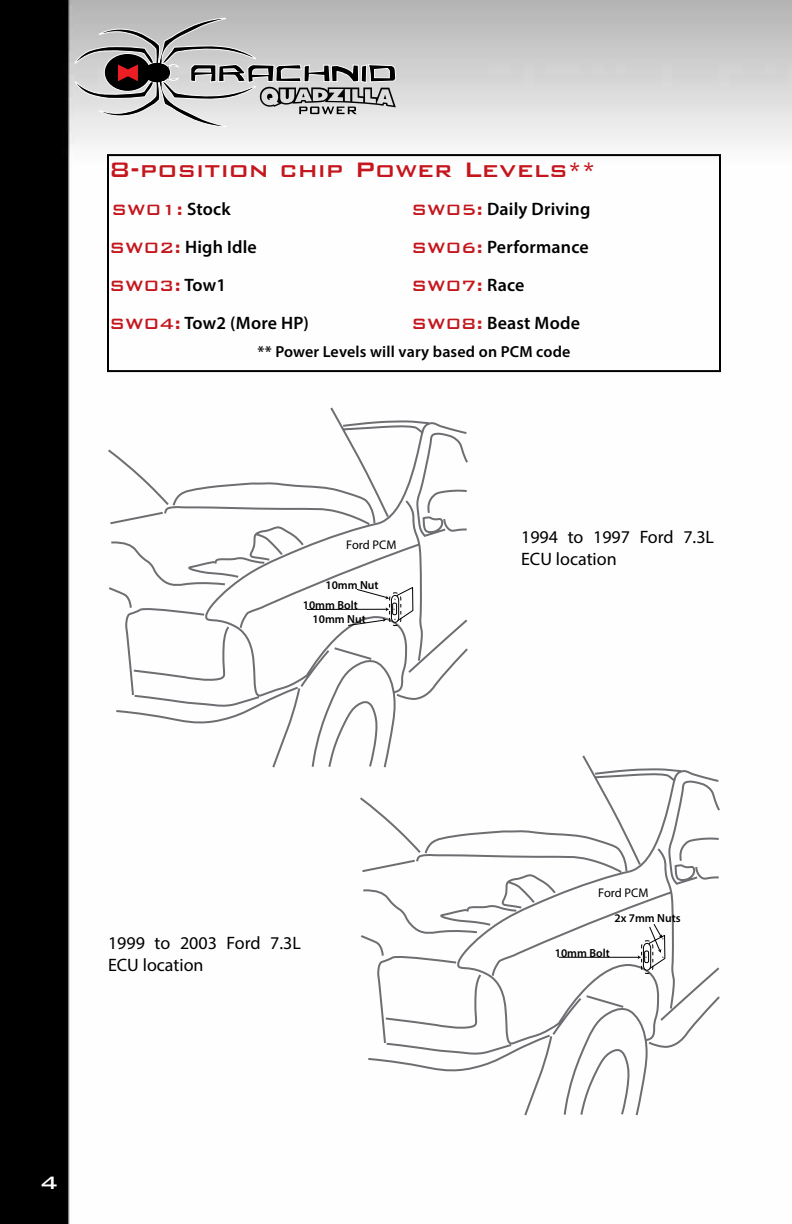
<style>
.page{position:relative;width:792px;height:1224px;background:#fff}
.page>*{position:absolute;margin:0;border:0;box-sizing:border-box;transform-origin:0 0}
.t1{font:500 28px "Bank Gothic BT";color:#c4161c}
.t2{font:500 24px "Bank Gothic BT";color:#fff}
.t3{font:500 20px "Bank Gothic BT";color:#c4161c}
.t4{font:600 18px "Myriad Pro";letter-spacing:.01em;color:#000}
.t5{font:18px/22px "Myriad Pro";color:#000}
.t6{font:600 16px "Myriad Pro";letter-spacing:.01em;color:#000}
.t7{font:12.6px "Myriad Pro";color:#000}
.t8{font:600 11.8px "Myriad Pro";color:#000}
.s1{font-family:"Myriad Pro";font-weight:600;font-size:18px;color:#000}
.s2{font-family:"Bank Gothic BT";font-weight:500;font-size:20px;color:#c4161c}
</style>
<div class="page">
<img style="left:0;top:0;width:792px;height:1224px">
<svg style="left:74px;top:17px;width:322px;height:110px;background:#b5b3b3"></svg>
<div style="left:107px;top:154px;width:614px;height:218px;border:2px solid #000"></div>
<svg style="left:106px;top:405px;width:364px;height:490px"></svg>
<hr style="left:307px;top:609px;width:79px;height:1px;background:#000">
<svg style="left:347px;top:586px;width:67px;height:41px"></svg>
<svg style="left:358px;top:753px;width:364px;height:471px"></svg>
<hr style="left:559px;top:957px;width:79px;height:1px;background:#000">
<svg style="left:638px;top:923px;width:28px;height:51px"></svg>
<h1 class="t1" style="left:109px;top:155px;width:488px">8-position chip Power Levels**</h1>
<p class="t3" style="left:111px;top:199px;width:121px">SW01: <span class="s1">Stock</span></p>
<p class="t4" style="left:411px;top:198px;width:181px"><span class="s2">SW05:</span> Daily Driving</p>
<p class="t4" style="left:109px;top:236px;width:149px"><span class="s2">SW02:</span> High Idle</p>
<p class="t4" style="left:411px;top:236px;width:179px"><span class="s2">SW06:</span> Performance</p>
<p class="t3" style="left:109px;top:275px;width:119px">SW03: <span class="s1">Tow1</span></p>
<p class="t3" style="left:411px;top:275px;width:115px">SW07: <span class="s1">Race</span></p>
<p class="t4" style="left:109px;top:312px;width:202px"><span class="s2">SW04:</span> Tow2 (More HP)</p>
<p class="t4" style="left:411px;top:312px;width:171px"><span class="s2">SW08:</span> Beast Mode</p>
<p class="t6" style="left:258px;top:342px;width:314px">** Power Levels will vary based on PCM code</p>
<p class="t7" style="left:346px;top:537px;width:52px">Ford PCM</p>
<p class="t8" style="left:325px;top:578px;width:55px">10mm Nut</p>
<p class="t8" style="left:303px;top:598px;width:56px">10mm Bolt</p>
<p class="t8" style="left:313px;top:612px;width:55px">10mm Nut</p>
<p class="t5" style="left:521px;top:525px;width:194px">1994 to 1997 Ford 7.3L<br>ECU location</p>
<p class="t5" style="left:108px;top:932px;width:194px">1999 to 2003 Ford 7.3L<br>ECU location</p>
<h2 class="t2" style="left:40px;top:1169px;width:20px">4</h2>
<p class="t7" style="left:598px;top:885px;width:52px">Ford PCM</p>
<p class="t8" style="left:614px;top:911px;width:68px">2x 7mm Nuts</p>
<p class="t8" style="left:555px;top:946px;width:56px">10mm Bolt</p>
</div>
